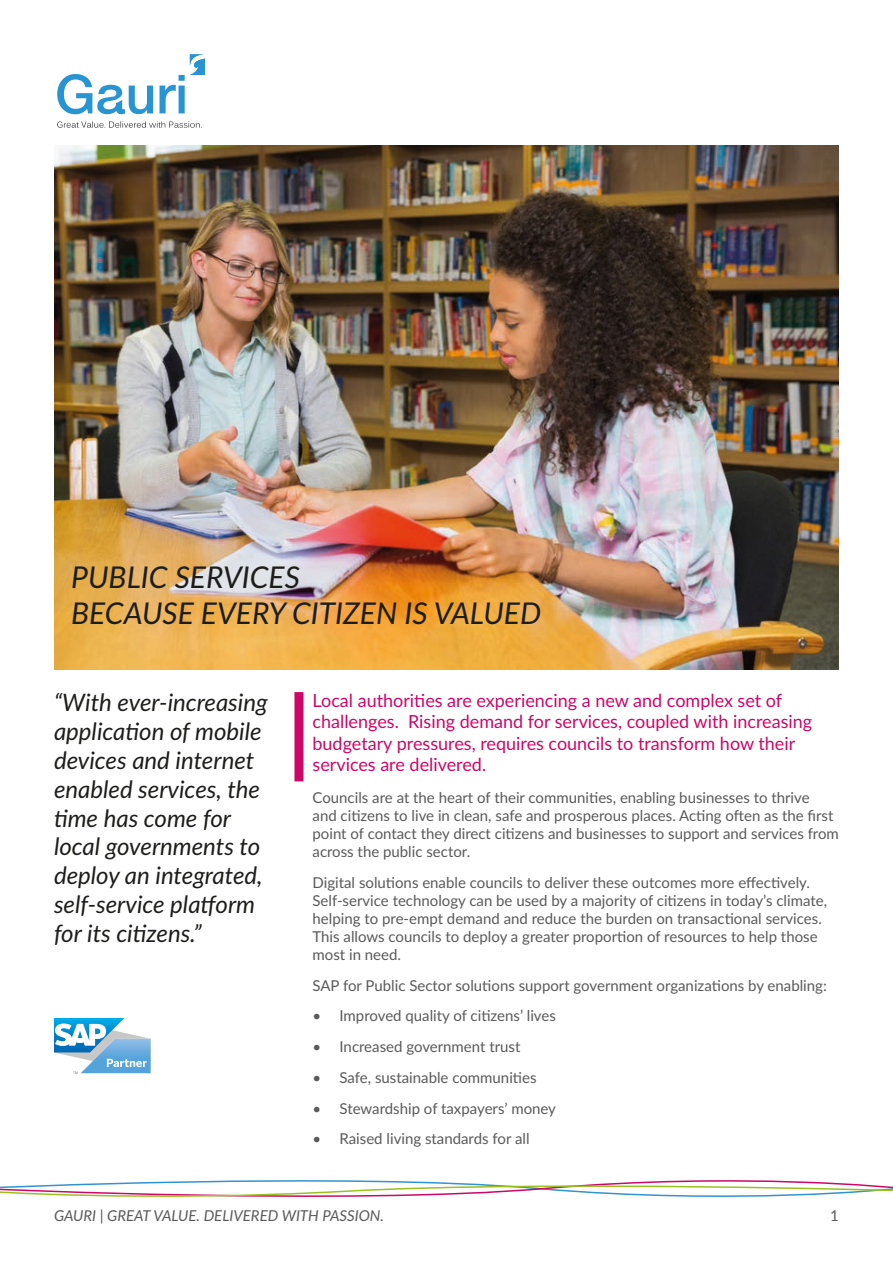
<style>
.page{position:relative;width:893px;height:1263px;background:#fff}
.page>*{position:absolute;margin:0;border:0;box-sizing:border-box;transform-origin:0 0}
.t1{font:italic 30px/36px "Lato";color:#1d1d1b}
.t2{font:italic 24px/28.8px "Lato";color:#1d1d1b}
.Header_1__Crimson{font:18px/21.6px "Lato";color:#cc0767}
.Standard_Paragraphs{font:15px/18px "Lato";color:#5b5a5a}
.t3{font:italic 15px "Lato";color:#5b5a5a}
</style>
<div class="page">
<img style="left:54px;top:146px;width:785px;height:523px">
<svg style="left:57px;top:54px;width:148px;height:60px"></svg>
<svg style="left:57px;top:121px;width:145px;height:7px"></svg>
<svg style="left:0;top:1180px;width:893px;height:17px"></svg>
<svg style="left:54px;top:1018px;width:97px;height:55px"></svg>
<div style="left:294px;top:692px;width:9px;height:89px;background:#cc0767"></div>
<p class="t1" style="left:71px;top:557px;width:472px">PUBLIC SERVICES<br>BECAUSE EVERY CITIZEN IS VALUED</p>
<p class="t2" style="left:54px;top:687px;width:215px">“With ever-increasing application of mobile devices and internet enabled services, the time has come for local governments to deploy an integrated, self-service platform for its citizens.”</p>
<p class="Header_1__Crimson" style="left:313px;top:688px;width:501px">Local authorities are experiencing a new and complex set of challenges. Rising demand for services, coupled with increasing budgetary pressures, requires councils to transform how their services are delivered.</p>
<p class="Standard_Paragraphs" style="left:313px;top:788px;width:528px">Councils are at the heart of their communities, enabling businesses to thrive<br>and citizens to live in clean, safe and prosperous places. Acting often as the first point of contact they direct citizens and businesses to support and services from across the public sector.</p>
<p class="Standard_Paragraphs" style="left:313px;top:873px;width:516px">Digital solutions enable councils to deliver these outcomes more effectively.<br>Self-service technology can be used by a majority of citizens in today’s climate, helping to pre-empt demand and reduce the burden on transactional services.<br>This allows councils to deploy a greater proportion of resources to help those most in need.</p>
<p class="Standard_Paragraphs" style="left:313px;top:975px;width:516px">SAP for Public Sector solutions support government organizations by enabling:</p>
<p class="Standard_Paragraphs" style="left:313px;top:1006px;width:245px">• Improved quality of citizens’ lives</p>
<p class="Standard_Paragraphs" style="left:313px;top:1037px;width:209px">• Increased government trust</p>
<p class="Standard_Paragraphs" style="left:313px;top:1068px;width:226px">• Safe, sustainable communities</p>
<p class="Standard_Paragraphs" style="left:313px;top:1098px;width:245px">• Stewardship of taxpayers’ money</p>
<p class="Standard_Paragraphs" style="left:313px;top:1129px;width:218px">• Raised living standards for all</p>
<p class="t3" style="left:54px;top:1205px;width:332px">GAURI | GREAT VALUE. DELIVERED WITH PASSION.</p>
<p class="Standard_Paragraphs" style="left:830px;top:1206px;width:10px">1</p>
</div>
